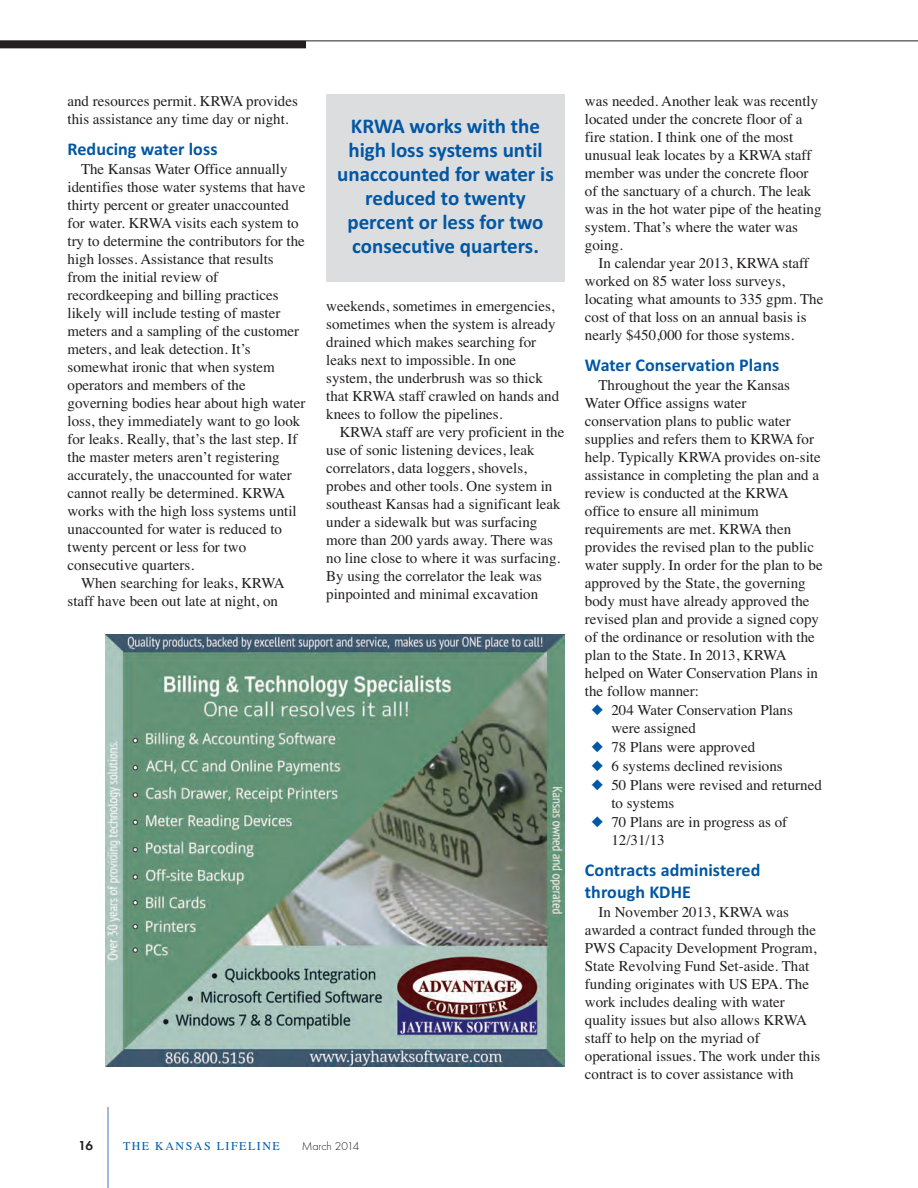
<style>
.page{position:relative;width:918px;height:1188px;background:#fff}
.page>*{position:absolute;margin:0;border:0;box-sizing:border-box;transform-origin:0 0}
.t1{font:700 21px/24px "Calibri";color:#0157a3;text-align:center}
.t2{font:700 18px/21.6px "Calibri";letter-spacing:.005em;color:#0157a3}
.t3{font:15px/18px "Times";color:#231f20}
.t4{font:600 13.5px "Futura T";color:#231f20}
.t5{font:12px "Times";letter-spacing:.125em;color:#015ba9}
.t6{font:300 12px "Futura T";letter-spacing:-.005em;color:#231f20}
.s1{color:#0157a3}
</style>
<div class="page">
<hr style="left:108px;top:1107px;width:1px;height:81px;background:#4975b9">
<hr style="left:0;top:40px;width:918px;height:1px;background:#231f20">
<div style="left:0;top:41px;width:306px;height:7px;background:#231f20"></div>
<div style="left:326px;top:94px;width:239px;height:188px;background:#dcdddf"></div>
<img style="left:106px;top:635px;width:459px;height:431px">
<p class="t3" style="left:68px;top:93px;width:232px">and resources permit. KRWA provides this assistance any time day or night.</p>
<p class="t2" style="left:68px;top:140px;width:152px">Reducing water loss</p>
<p class="t3" style="left:68px;top:162px;width:239px;text-indent:14px">The Kansas Water Office annually identifies those water systems that have thirty percent or greater unaccounted for water. KRWA visits each system to try to determine the contributors for the high losses. Assistance that results from the initial review of recordkeeping and billing practices likely will include testing of master meters and a sampling of the customer meters, and leak detection. It’s somewhat ironic that when system operators and members of the governing bodies hear about high water loss, they immediately want to go look for leaks. Really, that’s the last step. If the master meters aren’t registering accurately, the unaccounted for water cannot really be determined. KRWA works with the high loss systems until unaccounted for water is reduced to twenty percent or less for two consecutive quarters.</p>
<p class="t3" style="left:68px;top:576px;width:219px;text-indent:14px">When searching for leaks, KRWA staff have been out late at night, on</p>
<h1 class="t1" style="left:337px;top:116px;width:218px">KRWA works with the high loss systems until unaccounted for water is reduced to twenty percent or less for two consecutive quarters.</h1>
<p class="t3" style="left:326px;top:299px;width:235px">weekends, sometimes in emergencies, sometimes when the system is already drained which makes searching for leaks next to impossible. In one system, the underbrush was so thick that KRWA staff crawled on hands and knees to follow the pipelines.</p>
<p class="t3" style="left:326px;top:425px;width:240px;text-indent:14px">KRWA staff are very proficient in the use of sonic listening devices, leak correlators, data loggers, shovels, probes and other tools. One system in southeast Kansas had a significant leak under a sidewalk but was surfacing more than 200 yards away. There was no line close to where it was surfacing.<br>By using the correlator the leak was pinpointed and minimal excavation</p>
<p class="t3" style="left:585px;top:93px;width:238px">was needed. Another leak was recently located under the concrete floor of a fire station. I think one of the most unusual leak locates by a KRWA staff member was under the concrete floor of the sanctuary of a church. The leak was in the hot water pipe of the heating system. That’s where the water was going.</p>
<p class="t3" style="left:585px;top:255px;width:240px;text-indent:14px">In calendar year 2013, KRWA staff worked on 85 water loss surveys, locating what amounts to 335 gpm. The cost of that loss on an annual basis is nearly $450,000 for those systems.</p>
<p class="t2" style="left:585px;top:355px;width:196px">Water Conservation Plans</p>
<p class="t3" style="left:585px;top:378px;width:239px;text-indent:14px">Throughout the year the Kansas Water Office assigns water conservation plans to public water supplies and refers them to KRWA for help. Typically KRWA provides on-site assistance in completing the plan and a review is conducted at the KRWA office to ensure all minimum requirements are met. KRWA then provides the revised plan to the public water supply. In order for the plan to be approved by the State, the governing body must have already approved the revised plan and provide a signed copy of the ordinance or resolution with the plan to the State. In 2013, KRWA helped on Water Conservation Plans in the follow manner:</p>
<p class="t3" style="left:611px;top:703px;width:183px;text-indent:-20px"><span class="s1">◆</span> 204 Water Conservation Plans were assigned</p>
<p class="t3" style="left:591px;top:740px;width:165px"><span class="s1">◆</span> 78 Plans were approved</p>
<p class="t3" style="left:591px;top:759px;width:193px"><span class="s1">◆</span> 6 systems declined revisions</p>
<p class="t3" style="left:611px;top:778px;width:212px;text-indent:-20px"><span class="s1">◆</span> 50 Plans were revised and returned to systems</p>
<p class="t3" style="left:611px;top:815px;width:177px;text-indent:-20px"><span class="s1">◆</span> 70 Plans are in progress as of<br>12/31/13</p>
<p class="t2" style="left:585px;top:861px;width:177px">Contracts administered through KDHE</p>
<p class="t3" style="left:585px;top:905px;width:237px;text-indent:14px">In November 2013, KRWA was awarded a contract funded through the PWS Capacity Development Program, State Revolving Fund Set-aside. That funding originates with US EPA. The work includes dealing with water quality issues but also allows KRWA staff to help on the myriad of operational issues. The work under this contract is to cover assistance with</p>
<p class="t4" style="left:79px;top:1140px;width:16px">16</p>
<p class="t5" style="left:123px;top:1142px;width:158px">THE KANSAS LIFELINE</p>
<p class="t6" style="left:302px;top:1141px;width:59px">March 2014</p>
</div>
